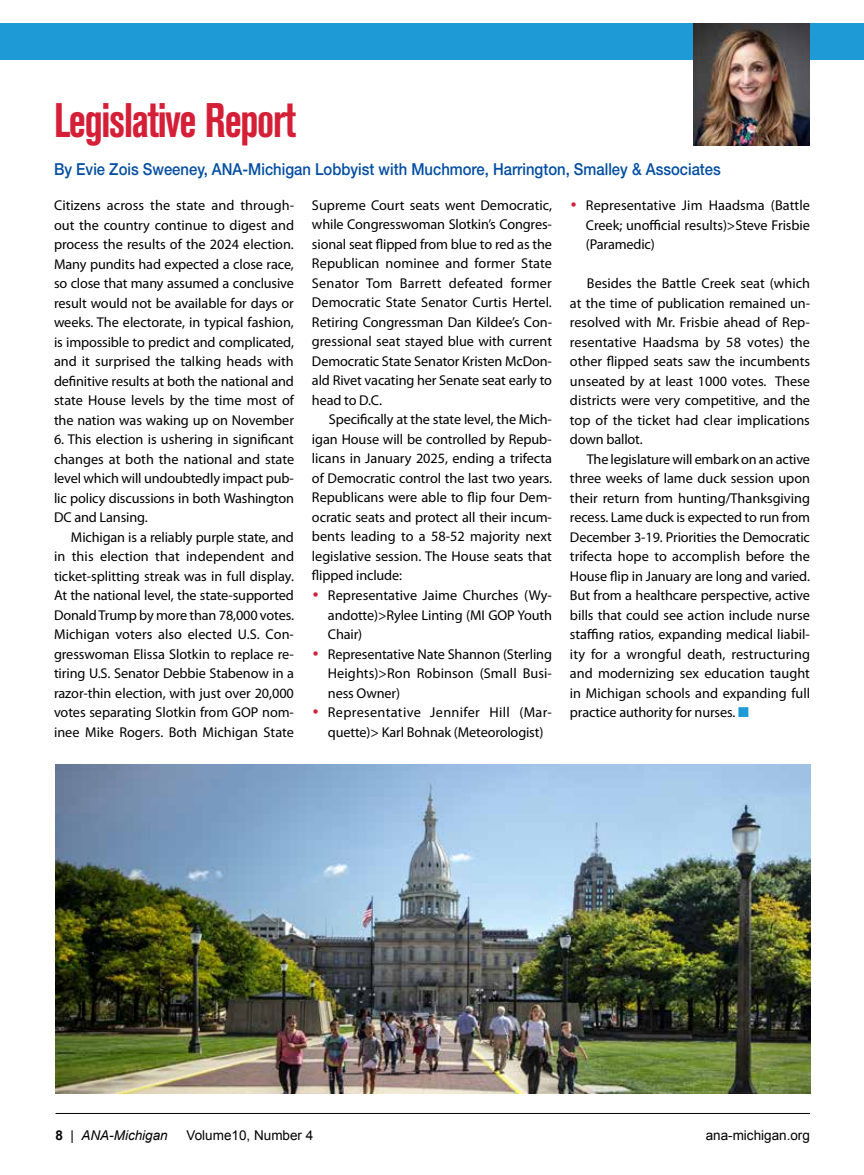
<style>
.page{position:relative;width:864px;height:1175px;background:#fff}
.page>*{position:absolute;margin:0;border:0;box-sizing:border-box;transform-origin:0 0}
.t1{font:700 condensed 48px "Akzidenz Grotesk BE";letter-spacing:-.03em;color:#d41f37;scale:.9 1}
.t2{font:500 16.5px "Helvetica Neue LT Std";color:#034ea2;scale:.9 1}
.t3{font:14.25px/19.5px "Myriad Pro";letter-spacing:-.005em;color:#000;text-align:justify}
.t4{font:13.5px "Arial";color:#000}
.t5{font:italic 13.5px "Arial";color:#000}
.s1{font-size:21px;color:#d41f37}
.s2{color:#1e9ad6}
.s3{font-weight:700;font-style:normal}
.s4{font-style:normal}
</style>
<div class="page">
<div style="left:0;top:23px;width:864px;height:36px;background:#1e9ad6"></div>
<hr style="left:56px;top:1113px;width:754px;height:1px;background:#000">
<img style="left:694px;top:23px;width:116px;height:123px">
<img style="left:56px;top:764px;width:754px;height:330px">
<h1 class="t1" style="left:54px;top:92px;width:271px">Legislative Report</h1>
<p class="t2" style="left:54px;top:159px;width:742px">By Evie Zois Sweeney, ANA-Michigan Lobbyist with Muchmore, Harrington, Smalley &amp; Associates</p>
<p class="t3" style="left:54px;top:196px;width:242px">Citizens across the state and through&shy;out the country continue to digest and process the results of the 2024 election.<br>Many pundits had expected a close race, so close that many assumed a conclusive result would not be available for days or weeks. The electorate, in typical fashion, is impossible to predict and complicated, and it surprised the talking heads with definitive results at both the national and state House levels by the time most of the nation was waking up on November</p>
<p class="t3" style="left:54px;top:430px;width:242px">6. This election is ushering in significant changes at both the national and state level which will undoubtedly impact pub&shy;lic policy discussions in both Washington DC and Lansing.</p>
<p class="t3" style="left:54px;top:527px;width:242px;text-indent:17px">Michigan is a reliably purple state, and in this election that independent and ticket-splitting streak was in full display.<br>At the national level, the state-supported Donald Trump by more than 78,000 votes.<br>Michigan voters also elected U.S. Con&shy;gresswoman Elissa Slotkin to replace re&shy;tiring U.S. Senator Debbie Stabenow in a razor-thin election, with just over 20,000 votes separating Slotkin from GOP nom&shy;inee Mike Rogers. Both Michigan State</p>
<p class="t3" style="left:586px;top:196px;width:226px;text-indent:-15px"><span class="s1">•</span> Representative Jim Haadsma (Battle Creek; unofficial results)&gt;Steve Frisbie (Paramedic)</p>
<p class="t3" style="left:570px;top:274px;width:242px;text-indent:17px">Besides the Battle Creek seat (which at the time of publication remained un&shy;resolved with Mr. Frisbie ahead of Rep&shy;resentative Haadsma by 58 votes) the other flipped seats saw the incumbents unseated by at least 1000 votes. These districts were very competitive, and the top of the ticket had clear implications down ballot.</p>
<p class="t3" style="left:570px;top:449px;width:242px;text-indent:17px">The legislature will embark on an active three weeks of lame duck session upon their return from hunting/Thanksgiving recess. Lame duck is expected to run from December 3-19. Priorities the Democratic trifecta hope to accomplish before the House flip in January are long and varied.<br>But from a healthcare perspective, active bills that could see action include nurse staffing ratios, expanding medical liabil&shy;ity for a wrongful death, restructuring and modernizing sex education taught in Michigan schools and expanding full practice authority for nurses. <span class="s2">■</span></p>
<p class="t3" style="left:312px;top:196px;width:242px">Supreme Court seats went Democratic, while Congresswoman Slotkin’s Congres&shy;sional seat flipped from blue to red as the Republican nominee and former State Senator Tom Barrett defeated former Democratic State Senator Curtis Hertel.<br>Retiring Congressman Dan Kildee’s Con&shy;gressional seat stayed blue with current Democratic State Senator Kristen McDon&shy;ald Rivet vacating her Senate seat early to head to D.C.</p>
<p class="t3" style="left:312px;top:410px;width:242px;text-indent:17px">Specifically at the state level, the Mich&shy;igan House will be controlled by Repub&shy;licans in January 2025, ending a trifecta of Democratic control the last two years.<br>Republicans were able to flip four Dem&shy;ocratic seats and protect all their incum&shy;bents leading to a 58-52 majority next legislative session. The House seats that flipped include:</p>
<p class="t3" style="left:328px;top:586px;width:226px;text-indent:-15px"><span class="s1">•</span> Representative Jaime Churches (Wy&shy;andotte)&gt;Rylee Linting (MI GOP Youth Chair)</p>
<p class="t3" style="left:328px;top:644px;width:226px;text-indent:-15px"><span class="s1">•</span> Representative Nate Shannon (Sterling Heights)&gt;Ron Robinson (Small Busi&shy;ness Owner)</p>
<p class="t3" style="left:313px;top:703px;width:241px;text-align:center"><span class="s1">•</span> Representative Jennifer Hill (Mar&shy;quette)&gt; Karl Bohnak (Meteorologist)</p>
<p class="t5" style="left:56px;top:1126px;width:114px"><span class="s3">8</span> <span class="s4">|</span> ANA-Michigan</p>
<p class="t4" style="left:187px;top:1126px;width:128px">Volume10, Number 4</p>
<p class="t4" style="left:706px;top:1126px;width:106px">ana-michigan.org</p>
</div>
